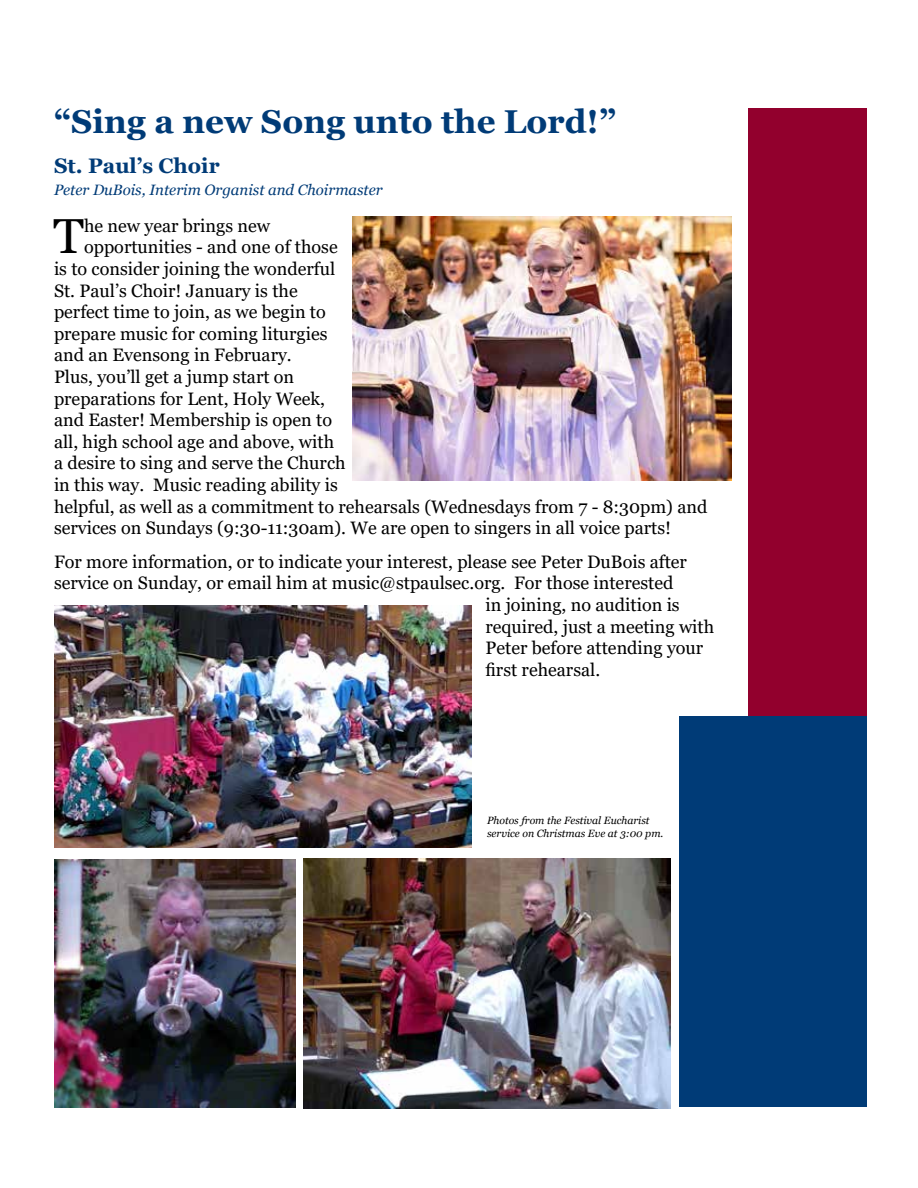
<style>
.page{position:relative;width:918px;height:1188px;background:#fff}
.page>*{position:absolute;margin:0;border:0;box-sizing:border-box;transform-origin:0 0}
.t1{font:49.2px "Georgia";color:#000}
.t2{font:700 33px "Georgia";color:#003b77}
.t3{font:700 21px "Georgia";color:#003b77}
.t4{font:18px "Georgia";color:#000}
.t5{font:italic 15px "Georgia";color:#003b77}
.t6{font:italic 10.5px/12.6px "Georgia";color:#000}
</style>
<div class="page">
<div style="left:749px;top:108px;width:118px;height:998px;background:#92002d"></div>
<div style="left:680px;top:716px;width:187px;height:391px;background:#003b77"></div>
<img style="left:352px;top:216px;width:380px;height:264px">
<img style="left:54px;top:860px;width:242px;height:248px">
<img style="left:303px;top:859px;width:367px;height:249px">
<img style="left:54px;top:605px;width:418px;height:243px">
<h2 class="t2" style="left:54px;top:100px;width:564px">“Sing a new Song unto the Lord!”</h2>
<p class="t3" style="left:54px;top:152px;width:167px">St. Paul’s Choir</p>
<p class="t5" style="left:54px;top:180px;width:330px">Peter DuBois, Interim Organist and Choirmaster</p>
<h1 class="t1" style="left:54px;top:207px;width:32px">T</h1>
<p class="t4" style="left:84px;top:215px;width:188px">he new year brings new</p>
<p class="t4" style="left:84px;top:236px;width:255px">opportunities - and one of those</p>
<p class="t4" style="left:54px;top:258px;width:283px">is to consider joining the wonderful</p>
<p class="t4" style="left:54px;top:279px;width:245px">St. Paul’s Choir! January is the</p>
<p class="t4" style="left:54px;top:301px;width:273px">perfect time to join, as we begin to</p>
<p class="t4" style="left:54px;top:323px;width:275px">prepare music for coming liturgies</p>
<p class="t4" style="left:54px;top:344px;width:239px">and an Evensong in February.</p>
<p class="t4" style="left:54px;top:366px;width:242px">Plus, you’ll get a jump start on</p>
<p class="t4" style="left:54px;top:387px;width:273px">preparations for Lent, Holy Week,</p>
<p class="t4" style="left:54px;top:409px;width:280px">and Easter! Membership is open to</p>
<p class="t4" style="left:54px;top:431px;width:282px">all, high school age and above, with</p>
<p class="t4" style="left:54px;top:452px;width:293px">a desire to sing and serve the Church</p>
<p class="t4" style="left:54px;top:474px;width:285px">in this way. Music reading ability is</p>
<p class="t4" style="left:54px;top:495px;width:655px">helpful, as well as a commitment to rehearsals (Wednesdays from 7 - 8:30pm) and</p>
<p class="t4" style="left:54px;top:517px;width:619px">services on Sundays (9:30-11:30am). We are open to singers in all voice parts!</p>
<p class="t4" style="left:54px;top:551px;width:635px">For more information, or to indicate your interest, please see Peter DuBois after</p>
<p class="t4" style="left:54px;top:572px;width:621px">service on Sunday, or email him at music@stpaulsec.org. For those interested</p>
<p class="t4" style="left:485px;top:594px;width:196px">in joining, no audition is</p>
<p class="t4" style="left:485px;top:615px;width:230px">required, just a meeting with</p>
<p class="t4" style="left:485px;top:637px;width:219px">Peter before attending your</p>
<p class="t4" style="left:485px;top:659px;width:116px">first rehearsal.</p>
<p class="t6" style="left:487px;top:815px;width:178px">Photos from the Festival Eucharist service on Christmas Eve at 3:00 pm.</p>
</div>
